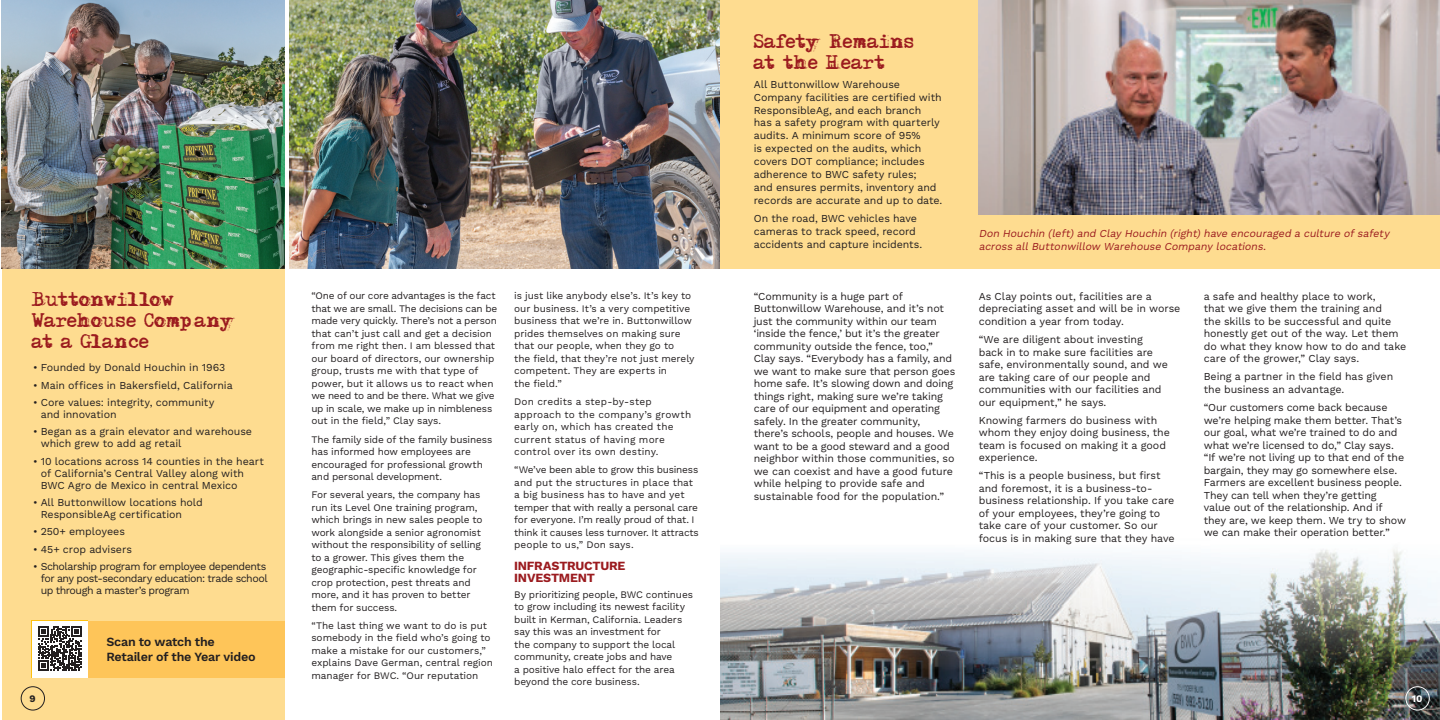
<style>
.page{position:relative;width:1440px;height:720px;background:#fff}
.page>*{position:absolute;margin:0;border:0;box-sizing:border-box;transform-origin:0 0}
.t1{font:17.5px/21px "Adler";letter-spacing:-.01em;color:#9b1b1f}
.t2{font:600 12.5px/15px "Work Sans";letter-spacing:-.02em;color:#231f20}
.t3{font:700 12.5px/12.5px "Work Sans";letter-spacing:-.02em;color:#9b1b1f}
.t4{font:10.62px/12.5px "Work Sans";letter-spacing:-.01em;color:#231f20}
.t5{font:italic 10.62px/12.5px "Work Sans";color:#9b1b1f}
.t6{font:10.62px/11.9px "Work Sans";letter-spacing:-.045em;color:#231f20}
.t7{font:10px/12.5px "Work Sans";letter-spacing:-.01em;color:#231f20}
.t8{font:10px/12.5px "Work Sans";letter-spacing:.015em;color:#231f20}
.t9{font:700 10px "Work Sans";color:#fff}
.t10{font:700 10px "Work Sans";color:#231f20}
</style>
<div class="page">
<div style="left:2px;top:245px;width:282px;height:475px;background:#fedc90"></div>
<div style="left:32px;top:621px;width:252px;height:56px;background:#fec559"></div>
<img style="left:289px;top:0;width:431px;height:269px">
<img style="left:2px;top:0;width:282px;height:269px">
<svg style="left:32px;top:621px;width:56px;height:56px;background:#a2a1a1"></svg>
<div style="left:21px;top:686px;width:24px;height:25px;border:1px solid #231f20;border-radius:50%"></div>
<img style="left:720px;top:550px;width:720px;height:170px">
<div style="left:720px;top:0;width:720px;height:269px;background:#fedc90"></div>
<img style="left:979px;top:0;width:461px;height:215px">
<div style="left:1405px;top:686px;width:25px;height:25px;border:1px solid #fff;border-radius:50%"></div>
<h1 class="t1" style="left:32px;top:292px;width:205px">Buttonwillow<br>Warehouse Company at a Glance</h1>
<p class="t4" style="left:33px;top:362px;width:194px">• Founded by Donald Houchin in 1963</p>
<p class="t4" style="left:33px;top:379px;width:201px">• Main offices in Bakersfield, California</p>
<p class="t4" style="left:41px;top:397px;width:175px;line-height:11.9px;text-indent:-8px">• Core values: integrity, community and innovation</p>
<p class="t4" style="left:41px;top:426px;width:213px;line-height:11.9px;text-indent:-8px">• Began as a grain elevator and warehouse which grew to add ag retail</p>
<p class="t4" style="left:41px;top:456px;width:225px;line-height:11.9px;text-indent:-8px">• 10 locations across 14 counties in the heart of California’s Central Valley along with<br>BWC Agro de Mexico in central Mexico</p>
<p class="t4" style="left:41px;top:497px;width:164px;line-height:11.9px;text-indent:-8px">• All Buttonwillow locations hold<br>ResponsibleAg certification</p>
<p class="t4" style="left:33px;top:526px;width:93px">• 250+ employees</p>
<p class="t4" style="left:33px;top:544px;width:100px">• 45+ crop advisers</p>
<p class="t6" style="left:41px;top:561px;width:228px;text-indent:-8px">• Scholarship program for employee dependents for any post-secondary education: trade school up through a master’s program</p>
<p class="t10" style="left:29px;top:693px;width:8px">9</p>
<p class="t2" style="left:106px;top:635px;width:151px">Scan to watch the<br>Retailer of the Year video</p>
<p class="t7" style="left:311px;top:290px;width:187px">“One of our core advantages is the fact that we are small. The decisions can be made very quickly. There’s not a person that can’t just call and get a decision from me right then. I am blessed that our board of directors, our ownership group, trusts me with that type of power, but it allows us to react when we need to and be there. What we give up in scale, we make up in nimbleness out in the field,” Clay says.</p>
<p class="t7" style="left:311px;top:433px;width:182px">The family side of the family business has informed how employees are encouraged for professional growth and personal development.</p>
<p class="t7" style="left:311px;top:489px;width:173px">For several years, the company has run its Level One training program, which brings in new sales people to work alongside a senior agronomist without the responsibility of selling to a grower. This gives them the geographic-specific knowledge for crop protection, pest threats and more, and it has proven to better them for success.</p>
<p class="t7" style="left:311px;top:620px;width:183px">“The last thing we want to do is put somebody in the field who’s going to make a mistake for our customers,” explains Dave German, central region manager for BWC. “Our reputation</p>
<p class="t7" style="left:514px;top:290px;width:182px">is just like anybody else’s. It’s key to our business. It’s a very competitive business that we’re in. Buttonwillow prides themselves on making sure that our people, when they go to<br>the field, that they’re not just merely competent. They are experts in<br>the field.”</p>
<p class="t8" style="left:514px;top:396px;width:179px">Don credits a step-by-step approach to the company’s growth early on, which has created the current status of having more control over its own destiny.</p>
<p class="t7" style="left:514px;top:464px;width:186px">“We’ve been able to grow this business and put the structures in place that a big business has to have and yet temper that with really a personal care for everyone. I’m really proud of that. I think it causes less turnover. It attracts people to us,” Don says.</p>
<p class="t3" style="left:514px;top:560px;width:113px">INFRASTRUCTURE<br>INVESTMENT</p>
<p class="t7" style="left:514px;top:589px;width:180px">By prioritizing people, BWC continues to grow including its newest facility built in Kerman, California. Leaders say this was an investment for<br>the company to support the local community, create jobs and have<br>a positive halo effect for the area beyond the core business.</p>
<h1 class="t1" style="left:754px;top:34px;width:162px;line-height:21.4px">Safety Remains at the Heart</h1>
<p class="t4" style="left:754px;top:78px;width:190px;line-height:12.9px">All Buttonwillow Warehouse Company facilities are certified with ResponsibleAg, and each branch<br>has a safety program with quarterly audits. A minimum score of 95%<br>is expected on the audits, which covers DOT compliance; includes adherence to BWC safety rules;<br>and ensures permits, inventory and records are accurate and up to date.</p>
<p class="t4" style="left:754px;top:213px;width:170px;line-height:12.9px">On the road, BWC vehicles have cameras to track speed, record accidents and capture incidents.</p>
<p class="t4" style="left:754px;top:291px;width:203px">“Community is a huge part of Buttonwillow Warehouse, and it’s not just the community within our team ‘inside the fence,’ but it’s the greater community outside the fence, too,” Clay says. “Everybody has a family, and we want to make sure that person goes home safe. It’s slowing down and doing things right, making sure we’re taking care of our equipment and operating safely. In the greater community, there’s schools, people and houses. We want to be a good steward and a good neighbor within those communities, so we can coexist and have a good future while helping to provide safe and sustainable food for the population.”</p>
<p class="t5" style="left:979px;top:228px;width:415px">Don Houchin (left) and Clay Houchin (right) have encouraged a culture of safety across all Buttonwillow Warehouse Company locations.</p>
<p class="t4" style="left:979px;top:291px;width:203px">As Clay points out, facilities are a depreciating asset and will be in worse condition a year from today.</p>
<p class="t4" style="left:979px;top:334px;width:191px">“We are diligent about investing back in to make sure facilities are safe, environmentally sound, and we are taking care of our people and communities with our facilities and our equipment,” he says.</p>
<p class="t4" style="left:979px;top:414px;width:193px">Knowing farmers do business with whom they enjoy doing business, the team is focused on making it a good experience.</p>
<p class="t4" style="left:979px;top:470px;width:197px">“This is a people business, but first and foremost, it is a business-to&shy;business relationship. If you take care of your employees, they’re going to take care of your customer. So our focus is in making sure that they have</p>
<p class="t4" style="left:1204px;top:290px;width:204px">a safe and healthy place to work,<br>that we give them the training and<br>the skills to be successful and quite honestly get out of the way. Let them do what they know how to do and take care of the grower,” Clay says.</p>
<p class="t4" style="left:1204px;top:371px;width:191px">Being a partner in the field has given the business an advantage.</p>
<p class="t4" style="left:1204px;top:402px;width:204px">“Our customers come back because we’re helping make them better. That’s our goal, what we’re trained to do and what we’re licensed to do,” Clay says. “If we’re not living up to that end of the bargain, they may go somewhere else.<br>Farmers are excellent business people.<br>They can tell when they’re getting value out of the relationship. And if they are, we keep them. We try to show we can make their operation better.”</p>
<p class="t9" style="left:1412px;top:693px;width:12px">10</p>
</div>
